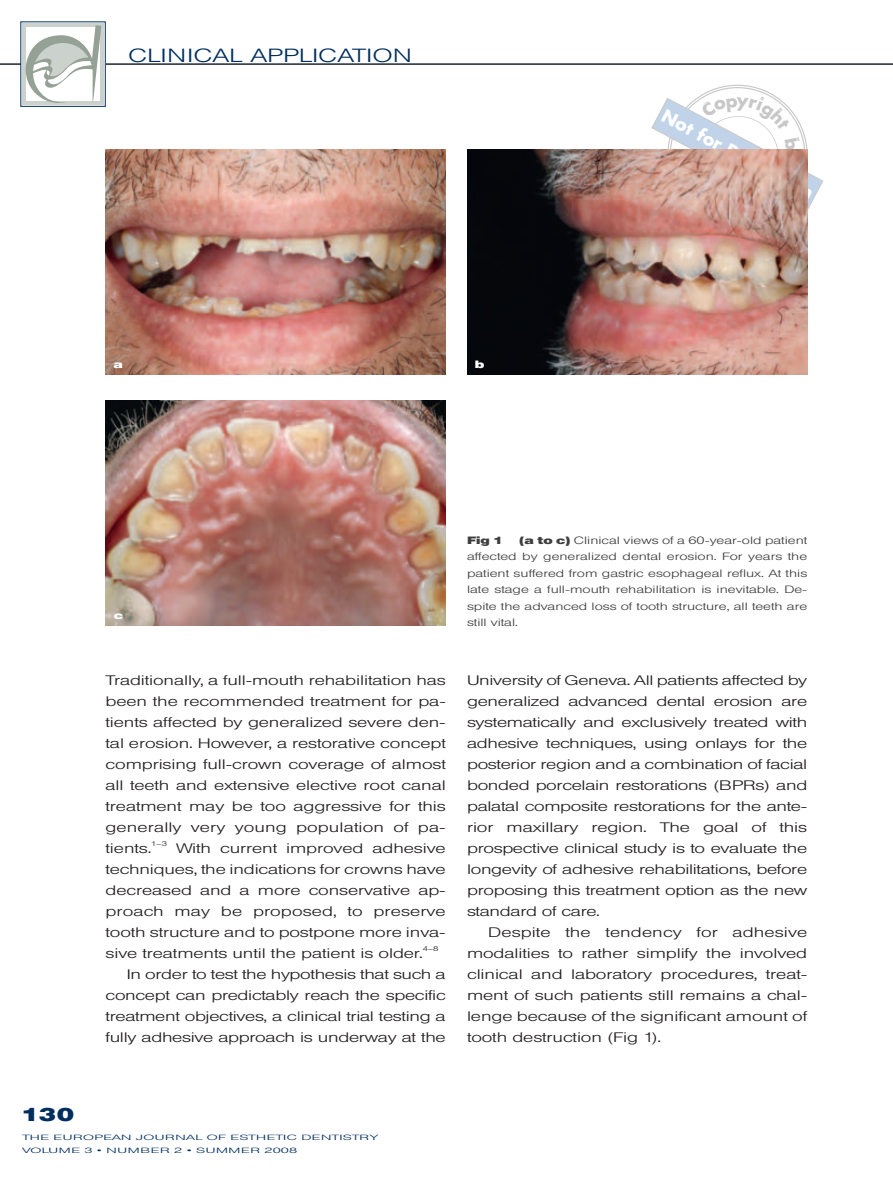
<style>
.page{position:relative;width:893px;height:1191px;background:#fff}
.page>*{position:absolute;margin:0;border:0;box-sizing:border-box;transform-origin:0 0}
.t1{font:300 18.9px "Helvetica BQ";letter-spacing:.025em;color:#002e5e;scale:1.43 1}
.t2{font:900 18.9px "Helvetica BQ";color:#002e5e;scale:1.43 1}
.t3{font:300 13.65px/21px "Helvetica BQ";letter-spacing:-.005em;color:#231f20;text-align:justify;scale:1.43 1}
.t4{font:300 10.5px/16.5px "Helvetica BQ";color:#3e3e3f;text-align:justify;scale:1.43 1}
.t5{font:900 10.5px "Helvetica BQ";color:#3e3e3f;scale:1.43 1}
.t6{font:900 10.5px "Helvetica BQ";color:#fff;scale:1.43 1}
.t7{font:300 7.5px/12.8px "Helvetica BQ";letter-spacing:.025em;color:#002e5e;scale:2 1}
.t8{font:300 6.9px "Helvetica BQ";color:#231f20;scale:1.43 1}
.s1{font-weight:900}
</style>
<div class="page">
<hr style="left:0;top:64px;width:893px;height:1px;background:#231f20">
<div style="left:21px;top:22px;width:85px;height:85px;border:1px solid #002e5e"></div>
<div style="left:22px;top:23px;width:82px;height:82px;background:#cbd2cd"></div>
<svg style="left:25px;top:25px;width:76px;height:78px"></svg>
<img style="left:106px;top:149px;width:340px;height:225px">
<img style="left:467px;top:149px;width:340px;height:225px">
<img style="left:106px;top:400px;width:340px;height:225px">
<svg style="left:651px;top:84px;width:172px;height:142px"></svg>
<h1 class="t1" style="left:128px;top:49px;width:200px">CLINICAL APPLICATION</h1>
<p class="t6" style="left:114px;top:361px;width:8px">a</p>
<p class="t6" style="left:475px;top:361px;width:8px">b</p>
<p class="t6" style="left:114px;top:612px;width:8px">c</p>
<p class="t3" style="left:106px;top:670px;width:239px">Traditionally, a full-mouth rehabilitation has been the recommended treatment for pa&shy;tients affected by generalized severe den&shy;tal erosion. However, a restorative concept comprising full-crown coverage of almost all teeth and extensive elective root canal treatment may be too aggressive for this generally very young population of pa&shy;tients.</p>
<p class="t8" style="left:151px;top:841px;width:13px">1–3</p>
<p class="t3" style="left:106px;top:838px;width:239px;text-indent:70px">With current improved adhesive techniques, the indications for crowns have decreased and a more conservative ap&shy;proach may be proposed, to preserve tooth structure and to postpone more inva&shy;sive treatments until the patient is older.</p>
<p class="t8" style="left:423px;top:946px;width:13px">4–8</p>
<p class="t3" style="left:106px;top:964px;width:239px;text-indent:21px">In order to test the hypothesis that such a concept can predictably reach the specific treatment objectives, a clinical trial testing a fully adhesive approach is underway at the</p>
<p class="t5" style="left:467px;top:536px;width:27px">Fig 1</p>
<p class="t4" style="left:467px;top:533px;width:239px;text-indent:52px"><span class="s1">(a to c)</span> Clinical views of a 60-year-old patient affected by generalized dental erosion. For years the patient suffered from gastric esophageal reflux. At this late stage a full-mouth rehabilitation is inevitable. De&shy;spite the advanced loss of tooth structure, all teeth are still vital.</p>
<p class="t3" style="left:467px;top:670px;width:239px">University of Geneva. All patients affected by generalized advanced dental erosion are systematically and exclusively treated with adhesive techniques, using onlays for the posterior region and a combination of facial bonded porcelain restorations (BPRs) and palatal composite restorations for the ante&shy;rior maxillary region. The goal of this prospective clinical study is to evaluate the longevity of adhesive rehabilitations, before proposing this treatment option as the new standard of care.</p>
<p class="t3" style="left:467px;top:922px;width:239px;text-indent:21px">Despite the tendency for adhesive modalities to rather simplify the involved clinical and laboratory procedures, treat&shy;ment of such patients still remains a chal&shy;lenge because of the significant amount of tooth destruction (Fig 1).</p>
<h1 class="t2" style="left:22px;top:1108px;width:38px">130</h1>
<p class="t7" style="left:22px;top:1132px;width:180px">THE EUROPEAN JOURNAL OF ESTHETIC DENTISTRY<br>VOLUME 3 • NUMBER 2 • SUMMER 2008</p>
</div>
